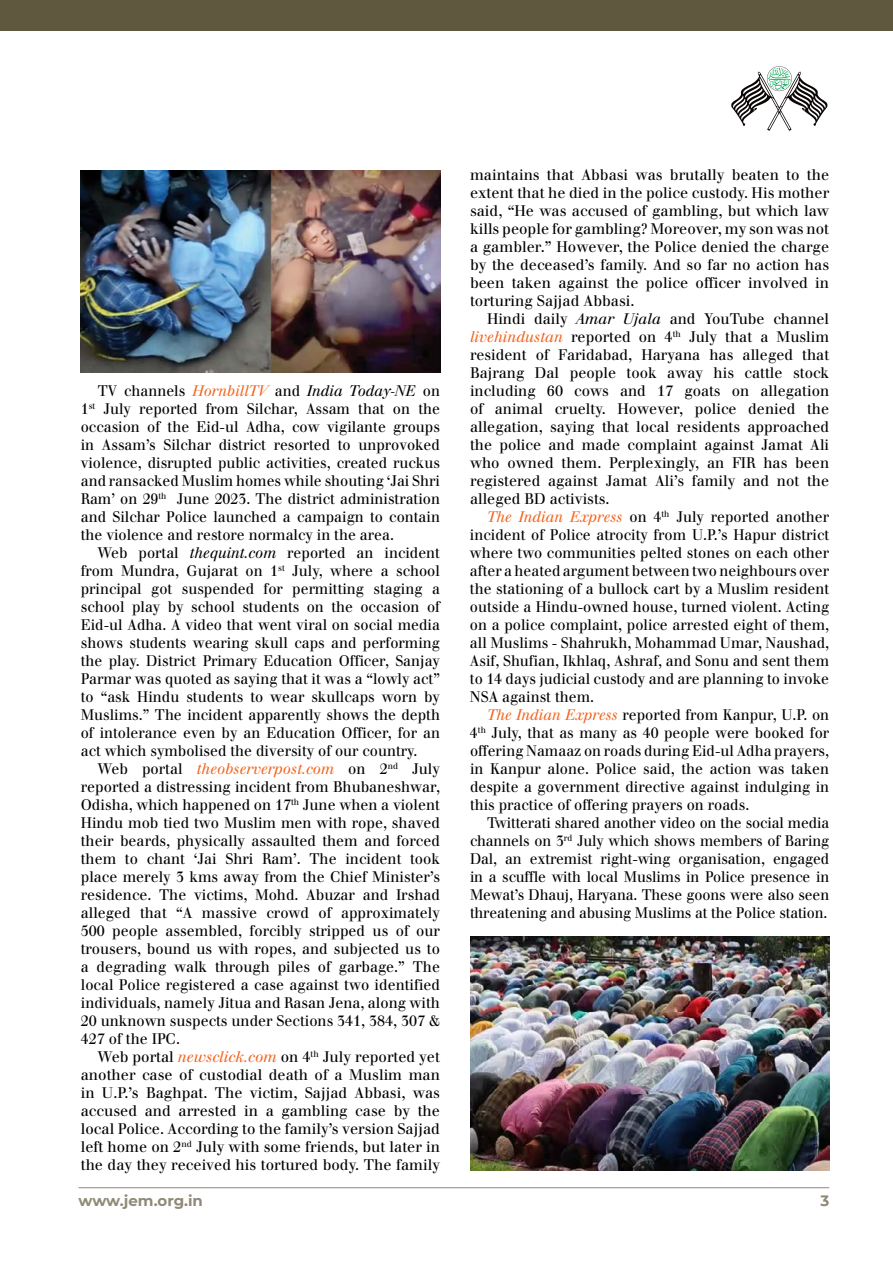
<style>
.page{position:relative;width:893px;height:1263px;background:#fff}
.page>*{position:absolute;margin:0;border:0;box-sizing:border-box;transform-origin:0 0}
.t1{font:15px/18px "Justus";color:#000;text-align:justify;scale:.95 1}
.t2{font:15px/18px "Justus";color:#000;text-align:justify}
.t3{font:15px/18px "Justus";color:#000;text-align:justify;scale:.96 1}
.t4{font:15px/18px "Justus";color:#000;text-align:justify;scale:.94 1}
.t5{font:15px "Justus Italic Oldstyle";color:#f26722;scale:.96 1}
.t6{font:700 15px "Montserrat";color:#918977}
.s1{font-family:"Justus Italic Oldstyle";color:#f26722}
.s2{font-family:"Justus Italic Oldstyle"}
.s3{font-family:"Justus";color:#000}
</style>
<div class="page">
<hr style="left:79px;top:1187px;width:750px;height:1px;background:#918977">
<div style="left:0;top:0;width:893px;height:30px;background:#5f583f"></div>
<svg style="left:731px;top:66px;width:96px;height:65px"></svg>
<img style="left:81px;top:170px;width:359px;height:202px">
<img style="left:470px;top:936px;width:359px;height:234px">
<p class="t1" style="left:81px;top:382px;width:380px;text-indent:17px">TV channels <span class="s1">HornbillTV</span> and <span class="s2">India Today-NE</span> on 1<sup>st</sup> July reported from Silchar, Assam that on the occasion of the Eid-ul Adha, cow vigilante groups in Assam’s Silchar district resorted to unprovoked violence, disrupted public activities, created ruckus and ransacked Muslim homes while shouting ‘Jai Shri Ram’ on 29<sup>th</sup> June 2023. The district administration and Silchar Police launched a campaign to contain the violence and restore normalcy in the area.</p>
<p class="t1" style="left:81px;top:544px;width:380px;text-indent:17px">Web portal <span class="s2">thequint.com</span> reported an incident from Mundra, Gujarat on 1<sup>st</sup> July, where a school principal got suspended for permitting staging a school play by school students on the occasion of Eid-ul Adha. A video that went viral on social media shows students wearing skull caps and performing the play. District Primary Education Officer, Sanjay Parmar was quoted as saying that it was a “lowly act” to “ask Hindu students to wear skullcaps worn by Muslims.” The incident apparently shows the depth of intolerance even by an Education Officer, for an act which symbolised the diversity of our country.</p>
<p class="t5" style="left:98px;top:760px;width:358px"><span class="s3">Web portal</span> theobserverpost.com <span class="s3">on 2</span><sup>nd</sup> <span class="s3">July</span></p>
<p class="t3" style="left:81px;top:778px;width:376px">reported a distressing incident from Bhubaneshwar, Odisha, which happened on 17<sup>th</sup> June when a violent Hindu mob tied two Muslim men with rope, shaved their beards, physically assaulted them and forced them to chant ‘Jai Shri Ram’. The incident took place merely 3 kms away from the Chief Minister’s residence. The victims, Mohd. Abuzar and Irshad alleged that “A massive crowd of approximately 500 people assembled, forcibly stripped us of our trousers, bound us with ropes, and subjected us to a degrading walk through piles of garbage.” The local Police registered a case against two identified individuals, namely Jitua and Rasan Jena, along with 20 unknown suspects under Sections 341, 384, 307 &amp; 427 of the IPC.</p>
<p class="t2" style="left:81px;top:1048px;width:361px;text-indent:17px">Web portal <span class="s1">newsclick.com</span> on 4<sup>th</sup> July reported yet another case of custodial death of a Muslim man in U.P.’s Baghpat. The victim, Sajjad Abbasi, was accused and arrested in a gambling case by the local Police. According to the family’s version Sajjad left home on 2<sup>nd</sup> July with some friends, but later in the day they received his tortured body. The family</p>
<p class="t2" style="left:470px;top:166px;width:361px">maintains that Abbasi was brutally beaten to the extent that he died in the police custody. His mother said, “He was accused of gambling, but which law kills people for gambling? Moreover, my son was not a gambler.” However, the Police denied the charge by the deceased’s family. And so far no action has been taken against the police officer involved in torturing Sajjad Abbasi.</p>
<p class="t2" style="left:470px;top:310px;width:361px;text-indent:17px">Hindi daily <span class="s2">Amar Ujala</span> and YouTube channel <span class="s1">livehindustan</span> reported on 4<sup>th</sup> July that a Muslim resident of Faridabad, Haryana has alleged that Bajrang Dal people took away his cattle stock including 60 cows and 17 goats on allegation of animal cruelty. However, police denied the allegation, saying that local residents approached the police and made complaint against Jamat Ali who owned them. Perplexingly, an FIR has been registered against Jamat Ali’s family and not the alleged BD activists.</p>
<p class="t1" style="left:470px;top:508px;width:380px;text-indent:17px"><span class="s1">The Indian Express</span> on 4<sup>th</sup> July reported another incident of Police atrocity from U.P.’s Hapur district where two communities pelted stones on each other after a heated argument between two neighbours over the stationing of a bullock cart by a Muslim resident outside a Hindu-owned house, turned violent. Acting on a police complaint, police arrested eight of them, all Muslims - Shahrukh, Mohammad Umar, Naushad, Asif, Shufian, Ikhlaq, Ashraf, and Sonu and sent them to 14 days judicial custody and are planning to invoke NSA against them.</p>
<p class="t1" style="left:470px;top:706px;width:380px;text-indent:17px"><span class="s1">The Indian Express</span> reported from Kanpur, U.P. on 4<sup>th</sup> July, that as many as 40 people were booked for offering Namaaz on roads during Eid-ul Adha prayers, in Kanpur alone. Police said, the action was taken despite a government directive against indulging in this practice of offering prayers on roads.</p>
<p class="t4" style="left:470px;top:814px;width:384px;text-indent:17px">Twitterati shared another video on the social media channels on 3<sup>rd</sup> July which shows members of Baring Dal, an extremist right-wing organisation, engaged in a scuffle with local Muslims in Police presence in Mewat’s Dhauj, Haryana. These goons were also seen threatening and abusing Muslims at the Police station.</p>
<p class="t6" style="left:79px;top:1190px;width:126px">www.jem.org.in</p>
<p class="t6" style="left:820px;top:1190px;width:10px">3</p>
</div>
